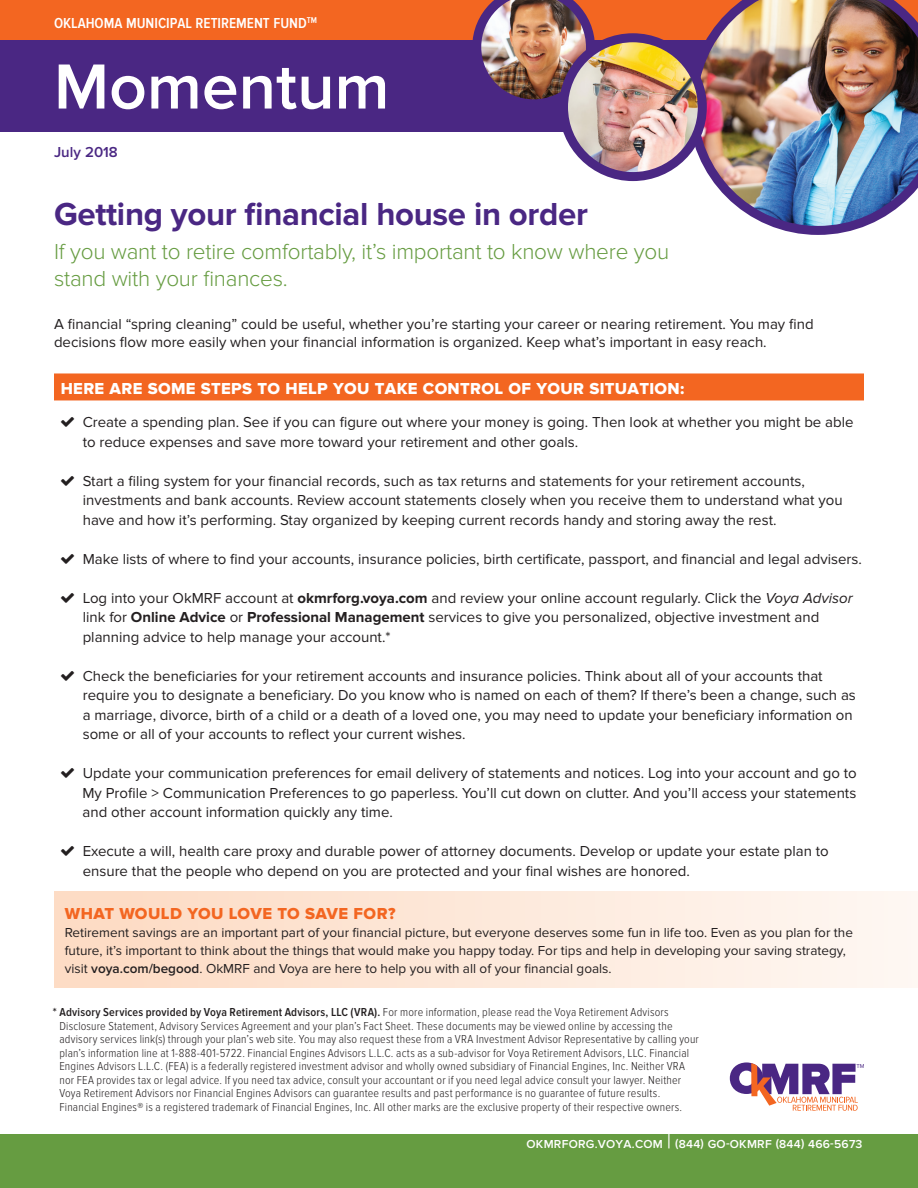
<style>
.page{position:relative;width:918px;height:1188px;background:#fff}
.page>*{position:absolute;margin:0;border:0;box-sizing:border-box;transform-origin:0 0}
.t1{font:600 66px "Proxima Nova";color:#fff}
.intro{font:700 33px "Proxima Nova";letter-spacing:-.01em;color:#4a2783}
.intro-2{font:300 22.5px/27px "Proxima Nova";letter-spacing:-.01em;color:#669c41}
.t2{font:16.5px "Proxima Nova Extrabld";letter-spacing:.02em;color:#fff}
.intro-3{font:16.5px "Proxima Nova Extrabld";letter-spacing:.03em;color:#f36621}
.Main_Text{font:15px/19.5px "Proxima Nova";color:#231f20}
.t3{font:600 15px "Proxima Nova Cond";color:#fff}
.t4{font:600 15px "Proxima Nova";color:#4a2783}
.Main_Text-2{font:13.5px/18px "Proxima Nova";color:#231f20}
.V-Title_Big_K_O{font:300 12px/13.5px "Proxima Nova Cond";letter-spacing:.015em;color:#231f20}
.t5{font:600 12px "Proxima Nova";letter-spacing:.02em;color:#fff}
.t6{font:5.85px "Proxima Nova";color:#4a2783}
.s1{font-weight:700}
.s2{font-style:italic}
.s3{font-weight:600}
.s4{font-weight:400;font-size:21px}
</style>
<div class="page">
<svg style="left:730px;top:1062px;width:128px;height:49px"></svg>
<div style="left:0;top:1134px;width:918px;height:54px;background:#669c41"></div>
<div style="left:54px;top:891px;width:864px;height:97px;background:linear-gradient(to right,#fddac2,#fef7f3)"></div>
<div style="left:0;top:0;width:918px;height:41px;background:#f36621"></div>
<div style="left:0;top:40px;width:918px;height:92px;background:#4a2783"></div>
<img style="left:472px;top:0;width:123px;height:100px">
<img style="left:702px;top:0;width:216px;height:235px">
<img style="left:566px;top:38px;width:136px;height:139px">
<div style="left:559px;top:33px;width:148px;height:148px;border:9px solid #4a2783;border-radius:50%"></div>
<div style="left:54px;top:373px;width:810px;height:27px;background:#f36621"></div>
<p class="t3" style="left:54px;top:14px;width:265px">OKLAHOMA MUNICIPAL RETIREMENT FUND<sup>TM</sup></p>
<p class="t1" style="left:54px;top:49px;width:337px">Momentum</p>
<p class="t4" style="left:54px;top:143px;width:65px">July 2018</p>
<p class="intro" style="left:54px;top:195px;width:535px">Getting your financial house in order</p>
<p class="intro-2" style="left:54px;top:238px;width:617px">If you want to retire comfortably, it’s important to know where you stand with your finances.</p>
<p class="Main_Text" style="left:54px;top:316px;width:761px;line-height:18px">A financial “spring cleaning” could be useful, whether you’re starting your career or nearing retirement. You may find decisions flow more easily when your financial information is organized. Keep what’s important in easy reach.</p>
<p class="t2" style="left:61px;top:379px;width:625px">HERE ARE SOME STEPS TO HELP YOU TAKE CONTROL OF YOUR SITUATION:</p>
<p class="Main_Text" style="left:83px;top:413px;width:772px">Create a spending plan. See if you can figure out where your money is going. Then look at whether you might be able to reduce expenses and save more toward your retirement and other goals.</p>
<p class="Main_Text" style="left:83px;top:471px;width:761px">Start a filing system for your financial records, such as tax returns and statements for your retirement accounts, investments and bank accounts. Review account statements closely when you receive them to understand what you have and how it’s performing. Stay organized by keeping current records handy and storing away the rest.</p>
<p class="Main_Text" style="left:83px;top:549px;width:781px">Make lists of where to find your accounts, insurance policies, birth certificate, passport, and financial and legal advisers.</p>
<p class="Main_Text" style="left:83px;top:588px;width:771px">Log into your OkMRF account at <span class="s1">okmrforg.voya.com</span> and review your online account regularly. Click the <span class="s2">Voya Advisor </span>link for <span class="s1">Online Advice</span> or <span class="s1">Professional Management</span> services to give you personalized, objective investment and planning advice to help manage your account.*</p>
<p class="Main_Text" style="left:83px;top:666px;width:775px">Check the beneficiaries for your retirement accounts and insurance policies. Think about all of your accounts that require you to designate a beneficiary. Do you know who is named on each of them? If there’s been a change, such as a marriage, divorce, birth of a child or a death of a loved one, you may need to update your beneficiary information on some or all of your accounts to reflect your current wishes.</p>
<p class="Main_Text" style="left:82px;top:764px;width:776px;text-align:justify">Update your communication preferences for email delivery of statements and notices. Log into your account and go to My Profile &gt; Communication Preferences to go paperless. You’ll cut down on clutter. And you’ll access your statements and other account information quickly any time.</p>
<p class="Main_Text" style="left:83px;top:842px;width:748px">Execute a will, health care proxy and durable power of attorney documents. Develop or update your estate plan to ensure that the people who depend on you are protected and your final wishes are honored.</p>
<p class="intro-3" style="left:65px;top:904px;width:332px">WHAT WOULD YOU LOVE TO SAVE FOR?</p>
<p class="Main_Text-2" style="left:65px;top:924px;width:790px">Retirement savings are an important part of your financial picture, but everyone deserves some fun in life too. Even as you plan for the future, it’s important to think about the things that would make you happy today. For tips and help in developing your saving strategy, visit <span class="s3">voya.com/begood</span>. OkMRF and Voya are here to help you with all of your financial goals.</p>
<p class="V-Title_Big_K_O" style="left:59px;top:1006px;width:641px;text-indent:-7px"><span class="s3">* Advisory Services provided by Voya Retirement Advisors, LLC (VRA).</span> For more information, please read the Voya Retirement Advisors Disclosure Statement, Advisory Services Agreement and your plan’s Fact Sheet. These documents may be viewed online by accessing the advisory services link(s) through your plan’s web site. You may also request these from a VRA Investment Advisor Representative by calling your plan’s information line at 1-888-401-5722. Financial Engines Advisors L.L.C. acts as a sub-advisor for Voya Retirement Advisors, LLC. Financial Engines Advisors L.L.C. (FEA) is a federally registered investment advisor and wholly owned subsidiary of Financial Engines, Inc. Neither VRA nor FEA provides tax or legal advice. If you need tax advice, consult your accountant or if you need legal advice consult your lawyer. Neither Voya Retirement Advisors nor Financial Engines Advisors can guarantee results and past performance is no guarantee of future results.<br>Financial Engines® is a registered trademark of Financial Engines, Inc. All other marks are the exclusive property of their respective owners.</p>
<p class="t6" style="left:857px;top:1063px;width:10px">TM</p>
<p class="t5" style="left:527px;top:1137px;width:337px">OKMRFORG.VOYA.COM <span class="s4">|</span> (844) GO-OKMRF (844) 466-5673</p>
</div>
